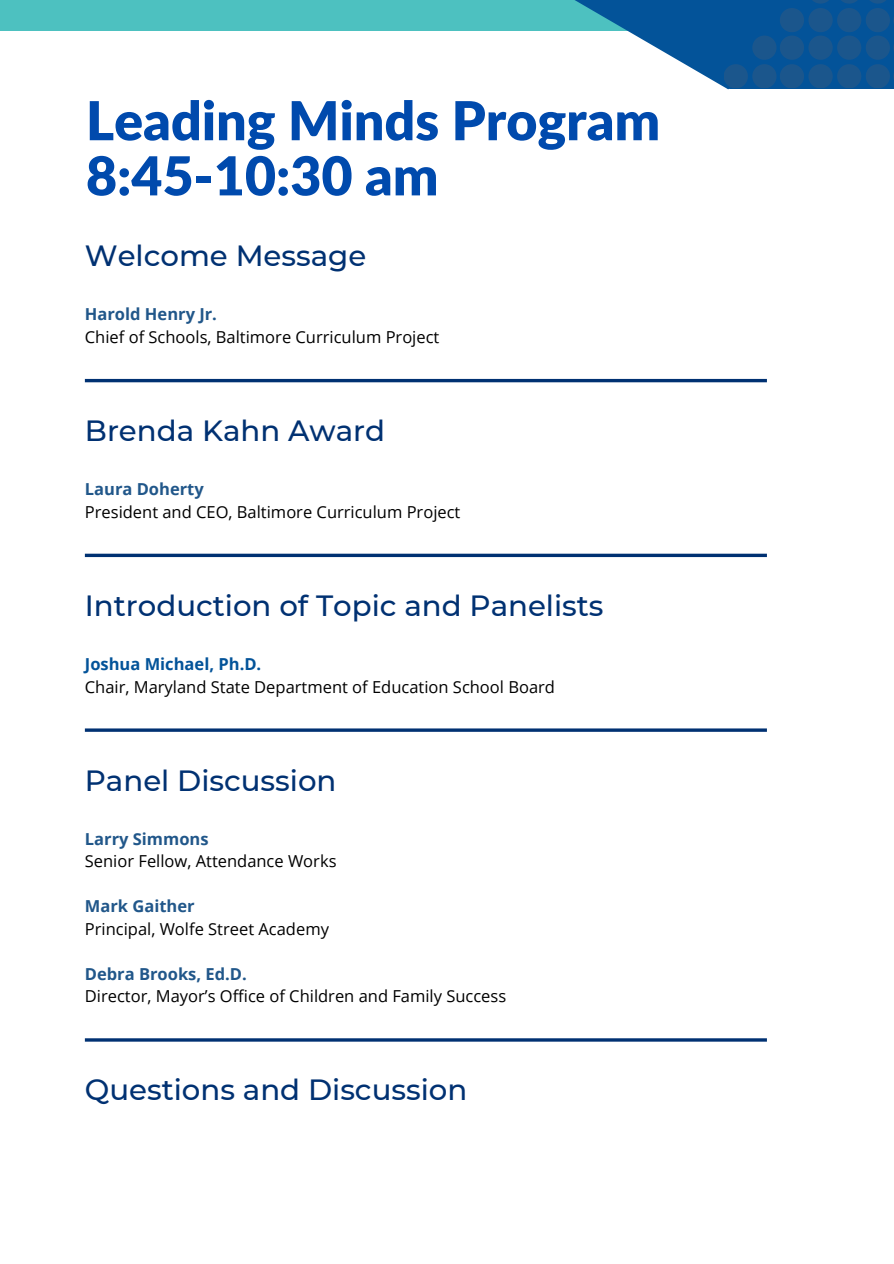
<style>
.page{position:relative;width:894px;height:1264px;background:#fff}
.page>*{position:absolute;margin:0;border:0;box-sizing:border-box;transform-origin:0 0}
.t1{font:900 53.7px/55.2px "Lato";color:#004aad}
.t2{font:500 29.25px "Montserrat";color:#003172}
.t3{font:16.5px "Open Sans";color:#000}
.t4{font:700 16.5px "Open Sans";color:#21578a}
.t5{font:700 16.5px "Open Sans";color:#035399}
</style>
<div class="page">
<svg style="left:85px;top:553px;width:681px;height:4px;background:#2c548a"></svg>
<hr style="left:85px;top:728px;width:681px;height:3px;background:#003172">
<hr style="left:85px;top:1038px;width:681px;height:3px;background:#003172">
<div style="left:0;top:0;width:700px;height:31px;background:#4dc1c0"></div>
<svg style="left:575px;top:0;width:153px;height:89px"></svg>
<svg style="left:724px;top:0;width:170px;height:88px;background:#0e5492"></svg>
<hr style="left:85px;top:379px;width:681px;height:3px;background:#003172">
<p class="t1" style="left:86px;top:92px;width:575px">Leading Minds Program<br>8:45-10:30 am</p>
<h1 class="t2" style="left:85px;top:238px;width:283px">Welcome Message</h1>
<p class="t4" style="left:85px;top:303px;width:134px">Harold Henry Jr.</p>
<p class="t3" style="left:85px;top:325px;width:356px">Chief of Schools, Baltimore Curriculum Project</p>
<p class="t2" style="left:85px;top:413px;width:302px">Brenda Kahn Award</p>
<h2 class="t4" style="left:85px;top:477px;width:120px">Laura Doherty</h2>
<p class="t3" style="left:85px;top:500px;width:377px">President and CEO, Baltimore Curriculum Project</p>
<h2 class="t2" style="left:85px;top:587px;width:520px">Introduction of Topic and Panelists</h2>
<p class="t5" style="left:85px;top:652px;width:178px">Joshua Michael, Ph.D.</p>
<p class="t3" style="left:85px;top:675px;width:471px">Chair, Maryland State Department of Education School Board</p>
<p class="t2" style="left:85px;top:762px;width:253px">Panel Discussion</p>
<h2 class="t4" style="left:85px;top:827px;width:125px">Larry Simmons</h2>
<p class="t3" style="left:85px;top:849px;width:253px">Senior Fellow, Attendance Works</p>
<p class="t4" style="left:85px;top:894px;width:111px">Mark Gaither</p>
<p class="t3" style="left:85px;top:917px;width:245px">Principal, Wolfe Street Academy</p>
<h2 class="t4" style="left:85px;top:962px;width:163px">Debra Brooks, Ed.D.</h2>
<p class="t3" style="left:85px;top:984px;width:423px">Director, Mayor’s Office of Children and Family Success</p>
<p class="t2" style="left:85px;top:1072px;width:384px">Questions and Discussion</p>
</div>
